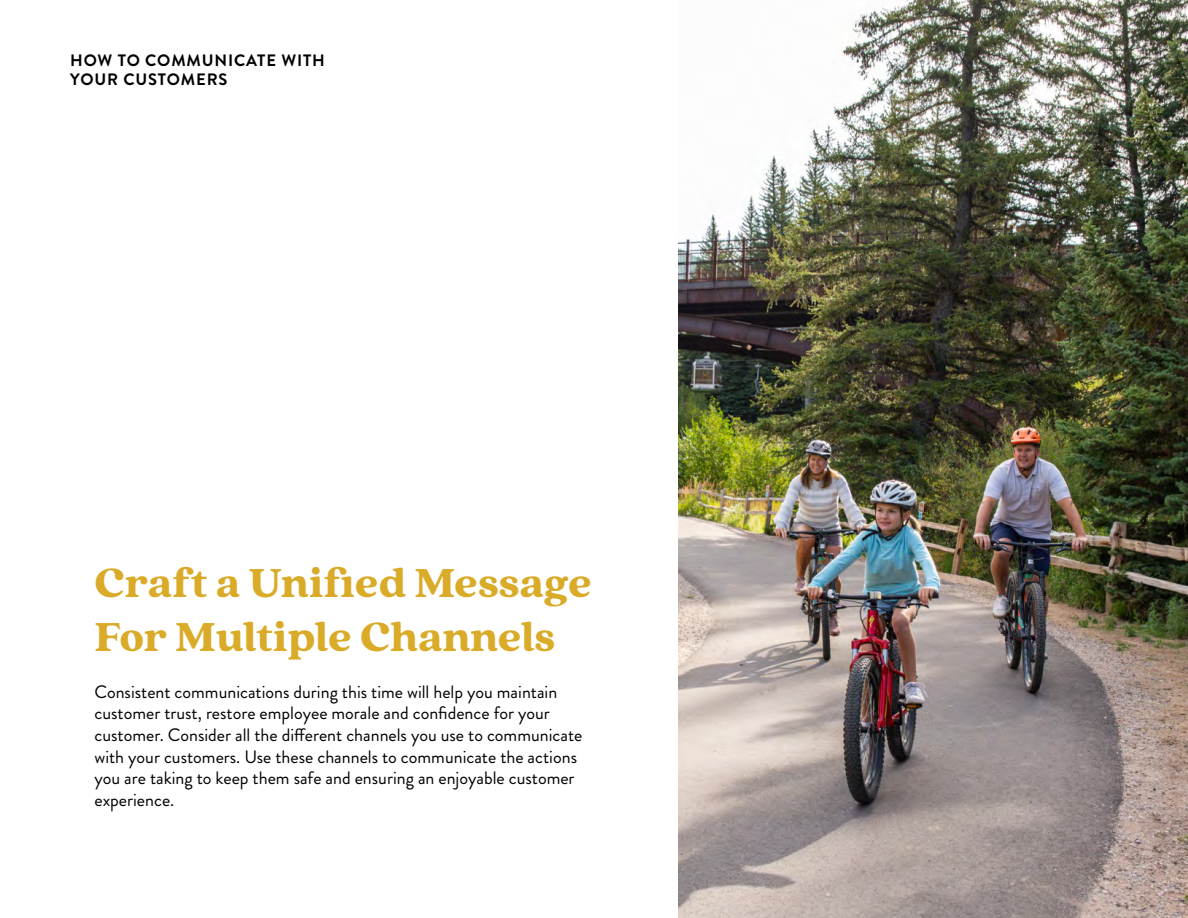
<style>
.page{position:relative;width:1188px;height:918px;background:#fff}
.page>*{position:absolute;margin:0;border:0;box-sizing:border-box;transform-origin:0 0}
.t1{font:900 45px/54px "Quincy CF";letter-spacing:-.005em;color:#daab28}
.t2{font:18px/21.6px "Brandon Grotesque";color:#000}
.t3{font:700 16.5px/19.8px "Brandon Grotesque";letter-spacing:.05em;color:#000}
</style>
<div class="page">
<img style="left:678px;top:0;width:510px;height:918px">
<p class="t3" style="left:70px;top:50px;width:256px">HOW TO COMMUNICATE WITH<br>YOUR CUSTOMERS</p>
<h1 class="t1" style="left:94px;top:556px;width:499px">Craft a Unified Message<br>For Multiple Channels</h1>
<p class="t2" style="left:94px;top:681px;width:489px">Consistent communications during this time will help you maintain customer trust, restore employee morale and confidence for your customer. Consider all the different channels you use to communicate with your customers. Use these channels to communicate the actions you are taking to keep them safe and ensuring an enjoyable customer experience.</p>
</div>
